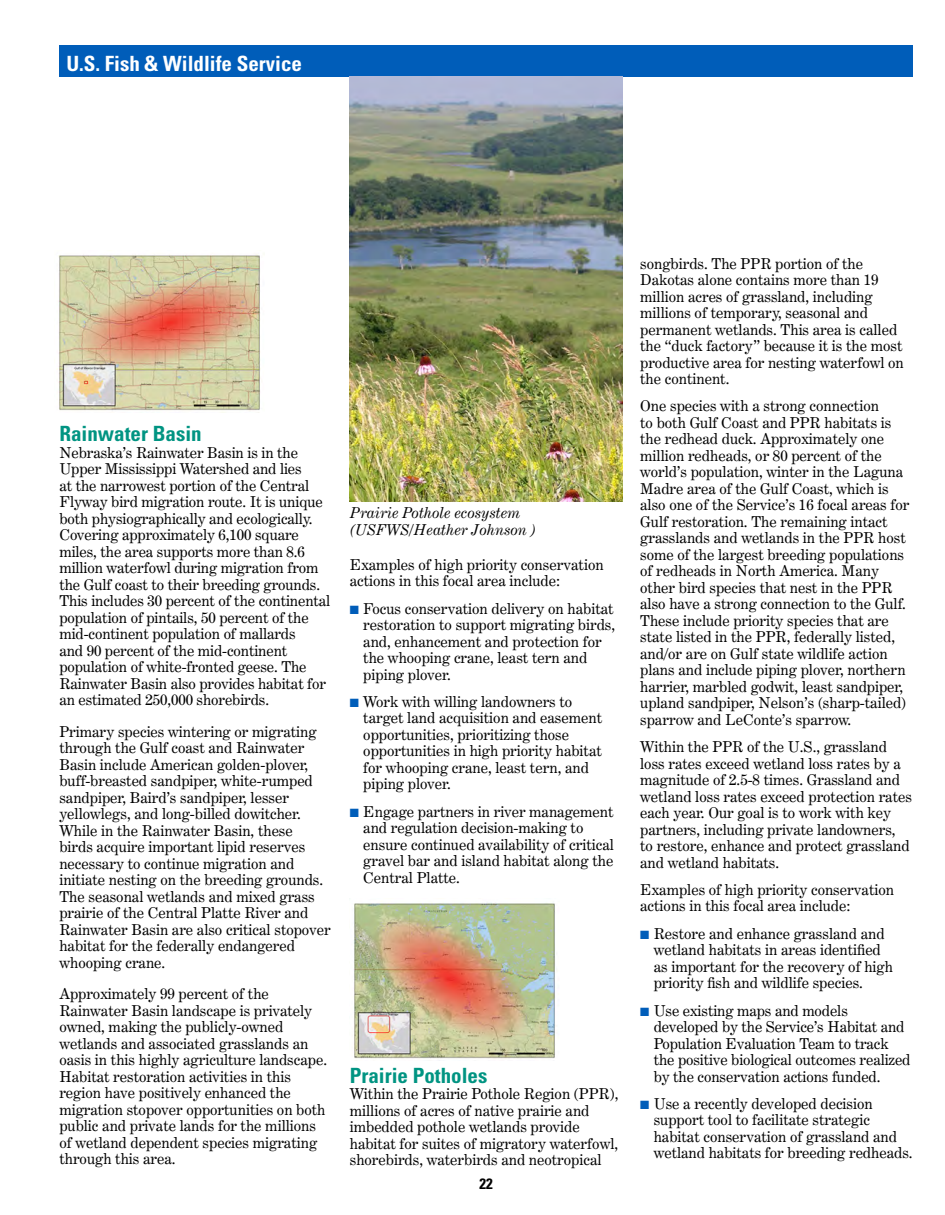
<style>
.page{position:relative;width:945px;height:1215px;background:#fff}
.page>*{position:absolute;margin:0;border:0;box-sizing:border-box;transform-origin:0 0}
.t1{font:700 condensed 21px "Univers";color:#009482}
.t2{font:700 condensed 21px "Univers";color:#fff}
.t3{font:15px/16.5px "Century Expanded BT";color:#000}
.t4{font:italic 15px/16.5px "Century Expanded BT";color:#000}
.t5{font:700 condensed 15px "Univers";color:#000}
.s1{color:#005db9}
</style>
<div class="page">
<div style="left:59px;top:45px;width:854px;height:32px;background:#005db9"></div>
<img style="left:57px;top:254px;width:204px;height:157px">
<img style="left:354px;top:903px;width:202px;height:156px">
<img style="left:350px;top:77px;width:272px;height:425px">
<h1 class="t2" style="left:66px;top:50px;width:237px">U.S. Fish &amp; Wildlife Service</h1>
<h1 class="t1" style="left:59px;top:421px;width:144px">Rainwater Basin</h1>
<p class="t3" style="left:59px;top:444px;width:272px">Nebraska’s Rainwater Basin is in the Upper Mississippi Watershed and lies<br>at the narrowest portion of the Central Flyway bird migration route. It is unique both physiographically and ecologically.<br>Covering approximately 6,100 square miles, the area supports more than 8.6 million waterfowl during migration from the Gulf coast to their breeding grounds.<br>This includes 30 percent of the continental population of pintails, 50 percent of the mid-continent population of mallards<br>and 90 percent of the mid-continent population of white-fronted geese. The Rainwater Basin also provides habitat for an estimated 250,000 shorebirds.</p>
<p class="t3" style="left:59px;top:723px;width:273px">Primary species wintering or migrating through the Gulf coast and Rainwater Basin include American golden-plover, buff-breasted sandpiper, white-rumped sandpiper, Baird’s sandpiper, lesser yellowlegs, and long-billed dowitcher.<br>While in the Rainwater Basin, these<br>birds acquire important lipid reserves necessary to continue migration and initiate nesting on the breeding grounds.<br>The seasonal wetlands and mixed grass prairie of the Central Platte River and Rainwater Basin are also critical stopover habitat for the federally endangered whooping crane.</p>
<p class="t3" style="left:59px;top:986px;width:269px">Approximately 99 percent of the Rainwater Basin landscape is privately owned, making the publicly-owned wetlands and associated grasslands an oasis in this highly agriculture landscape.<br>Habitat restoration activities in this region have positively enhanced the migration stopover opportunities on both public and private lands for the millions of wetland dependent species migrating through this area.</p>
<p class="t4" style="left:350px;top:504px;width:188px">Prairie Pothole ecosystem (USFWS/Heather Johnson )</p>
<p class="t3" style="left:350px;top:556px;width:255px">Examples of high priority conservation actions in this focal area include:</p>
<p class="t3" style="left:363px;top:600px;width:253px;text-indent:-13px"><span class="s1">■</span> Focus conservation delivery on habitat restoration to support migrating birds, and, enhancement and protection for the whooping crane, least tern and piping plover.</p>
<p class="t3" style="left:363px;top:693px;width:240px;text-indent:-13px"><span class="s1">■</span> Work with willing landowners to target land acquisition and easement opportunities, prioritizing those opportunities in high priority habitat for whooping crane, least tern, and piping plover.</p>
<p class="t3" style="left:363px;top:803px;width:252px;text-indent:-13px"><span class="s1">■</span> Engage partners in river management and regulation decision-making to ensure continued availability of critical gravel bar and island habitat along the Central Platte.</p>
<h1 class="t1" style="left:350px;top:1062px;width:139px">Prairie Potholes</h1>
<p class="t3" style="left:350px;top:1085px;width:270px">Within the Prairie Pothole Region (PPR), millions of acres of native prairie and imbedded pothole wetlands provide habitat for suites of migratory waterfowl, shorebirds, waterbirds and neotropical</p>
<p class="t5" style="left:480px;top:1174px;width:15px">22</p>
<p class="t3" style="left:640px;top:255px;width:265px">songbirds. The PPR portion of the Dakotas alone contains more than 19 million acres of grassland, including millions of temporary, seasonal and permanent wetlands. This area is called the “duck factory” because it is the most productive area for nesting waterfowl on the continent.</p>
<p class="t3" style="left:640px;top:398px;width:271px">One species with a strong connection<br>to both Gulf Coast and PPR habitats is the redhead duck. Approximately one million redheads, or 80 percent of the world’s population, winter in the Laguna Madre area of the Gulf Coast, which is also one of the Service’s 16 focal areas for Gulf restoration. The remaining intact grasslands and wetlands in the PPR host some of the largest breeding populations of redheads in North America. Many other bird species that nest in the PPR also have a strong connection to the Gulf.<br>These include priority species that are state listed in the PPR, federally listed, and/or are on Gulf state wildlife action plans and include piping plover, northern harrier, marbled godwit, least sandpiper, upland sandpiper, Nelson’s (sharp-tailed) sparrow and LeConte’s sparrow.</p>
<p class="t3" style="left:640px;top:738px;width:273px">Within the PPR of the U.S., grassland loss rates exceed wetland loss rates by a magnitude of 2.5-8 times. Grassland and wetland loss rates exceed protection rates each year. Our goal is to work with key partners, including private landowners, to restore, enhance and protect grassland and wetland habitats.</p>
<p class="t3" style="left:640px;top:881px;width:255px">Examples of high priority conservation actions in this focal area include:</p>
<p class="t3" style="left:654px;top:925px;width:241px;text-indent:-13px"><span class="s1">■</span> Restore and enhance grassland and wetland habitats in areas identified as important for the recovery of high priority fish and wildlife species.</p>
<p class="t3" style="left:654px;top:1002px;width:258px;text-indent:-13px"><span class="s1">■</span> Use existing maps and models developed by the Service’s Habitat and Population Evaluation Team to track the positive biological outcomes realized by the conservation actions funded.</p>
<p class="t3" style="left:654px;top:1095px;width:260px;text-indent:-13px"><span class="s1">■</span> Use a recently developed decision support tool to facilitate strategic habitat conservation of grassland and wetland habitats for breeding redheads.</p>
</div>
